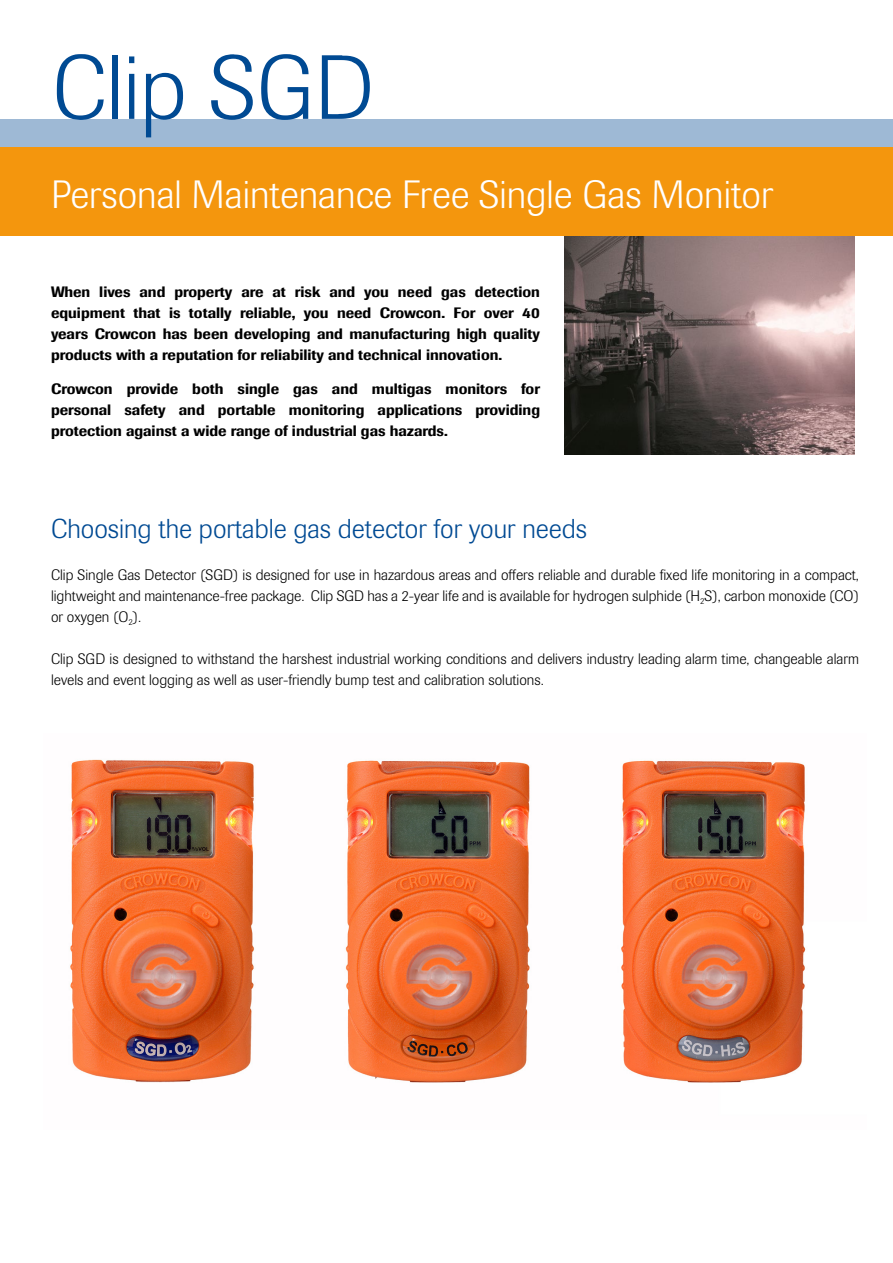
<style>
.page{position:relative;width:893px;height:1263px;background:#fff}
.page>*{position:absolute;margin:0;border:0;box-sizing:border-box;transform-origin:0 0}
.t1{font:300 90px "Imago";color:#004a93}
.t2{font:300 39px "Imago";color:#fff}
.t3{font:300 27px "Imago";color:#004a93}
.t4{font:300 15px/21px "Imago";color:#000;text-align:justify}
.t5{font:500 15px/21px "Imago";color:#000;text-align:justify}
</style>
<div class="page">
<div style="left:0;top:147px;width:893px;height:89px;background:#f4960d"></div>
<div style="left:0;top:119px;width:893px;height:28px;background:#9eb9d5"></div>
<img style="left:564px;top:236px;width:291px;height:219px">
<img style="left:70px;top:759px;width:736px;height:324px">
<h1 class="t1" style="left:52px;top:37px;width:324px">Clip SGD</h1>
<h2 class="t2" style="left:51px;top:172px;width:724px">Personal Maintenance Free Single Gas Monitor</h2>
<p class="t5" style="left:51px;top:281px;width:490px">When lives and property are at risk and you need gas detection equipment that is totally reliable, you need Crowcon. For over 40 years Crowcon has been developing and manufacturing high quality products with a reputation for reliability and technical innovation.</p>
<p class="t5" style="left:51px;top:378px;width:491px">Crowcon provide both single gas and multigas monitors for personal safety and portable monitoring applications providing protection against a wide range of industrial gas hazards.</p>
<h3 class="t3" style="left:51px;top:513px;width:538px">Choosing the portable gas detector for your needs</h3>
<p class="t4" style="left:51px;top:564px;width:809px">Clip Single Gas Detector (SGD) is designed for use in hazardous areas and offers reliable and durable fixed life monitoring in a compact, lightweight and maintenance-free package. Clip SGD has a 2-year life and is available for hydrogen sulphide (H<sub>2</sub>S), carbon monoxide (CO) or oxygen (O<sub>2</sub>).</p>
<p class="t4" style="left:51px;top:648px;width:809px">Clip SGD is designed to withstand the harshest industrial working conditions and delivers industry leading alarm time, changeable alarm levels and event logging as well as user-friendly bump test and calibration solutions.</p>
</div>
